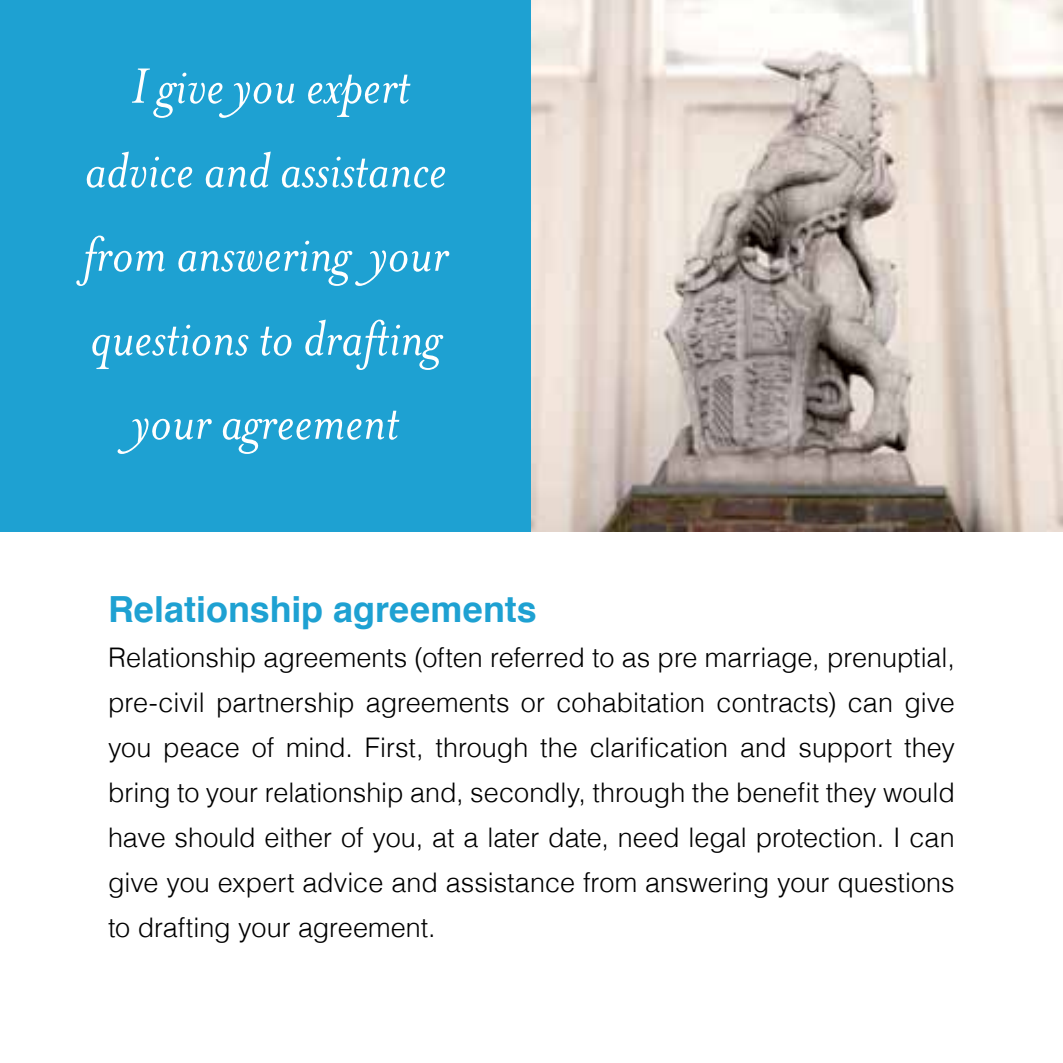
<style>
.page{position:relative;width:1063px;height:1063px;background:#fff}
.page>*{position:absolute;margin:0;border:0;box-sizing:border-box;transform-origin:0 0}
.t1{font:italic 57px/84px "Mrs Eaves";color:#fff;text-align:center}
.t2{font:700 36px "Helvetica";color:#1ea1d2}
.t3{font:300 27px/45px "Helvetica";color:#000;text-align:justify}
</style>
<div class="page">
<div style="left:0;top:0;width:531px;height:531px;background:#1ea1d2"></div>
<img style="left:531px;top:0;width:532px;height:531px">
<h1 class="t1" style="left:83px;top:44px;width:367px">I give you expert advice and assistance from answering your questions to drafting your agreement</h1>
<h2 class="t2" style="left:108px;top:581px;width:430px">Relationship agreements</h2>
<p class="t3" style="left:108px;top:633px;width:848px">Relationship agreements (often referred to as pre marriage, prenuptial, pre-civil partnership agreements or cohabitation contracts) can give you peace of mind. First, through the clarification and support they bring to your relationship and, secondly, through the benefit they would have should either of you, at a later date, need legal protection. I can give you expert advice and assistance from answering your questions to drafting your agreement.</p>
</div>
